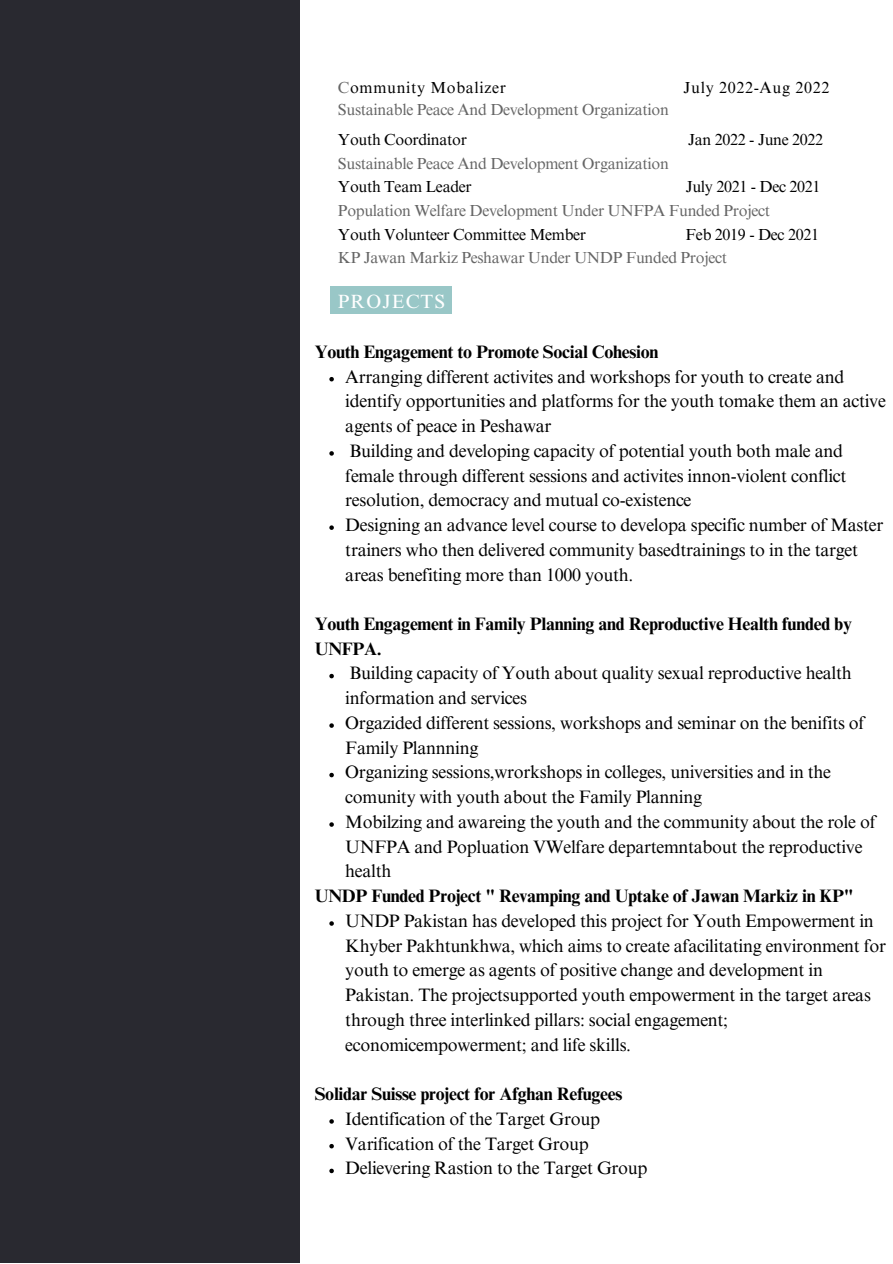
<style>
.page{position:relative;width:893px;height:1264px;background:#fff}
.page>*{position:absolute;margin:0;border:0;box-sizing:border-box;transform-origin:0 0}
.t1{font:19.2px "Times NRMT Pro";letter-spacing:.055em;color:#fff}
.t2{font:18px/24.8px "Times NRMT Pro";letter-spacing:-.015em;color:#000}
.t3{font:700 18px/24.8px "Times NRMT Pro";letter-spacing:-.015em;color:#000}
.t4{font:16.05px "Times NRMT Pro";letter-spacing:-.02em;color:#666}
.t5{font:16.05px "Times NRMT Pro";letter-spacing:-.02em;color:#000}
.t6{font:16.05px "Times NRMT Pro";letter-spacing:.04em;color:#000}
.s1{color:#666}
</style>
<div class="page">
<div style="left:0;top:0;width:300px;height:1262px;background:#292930"></div>
<div style="left:330px;top:286px;width:121px;height:27px;background:#99c7c7"></div>
<svg style="left:329px;top:377px;width:5px;height:4px"></svg>
<svg style="left:329px;top:451px;width:5px;height:4px"></svg>
<svg style="left:329px;top:525px;width:5px;height:5px"></svg>
<svg style="left:329px;top:674px;width:5px;height:4px"></svg>
<svg style="left:329px;top:723px;width:5px;height:4px"></svg>
<svg style="left:329px;top:772px;width:5px;height:5px"></svg>
<svg style="left:329px;top:822px;width:5px;height:4px"></svg>
<svg style="left:329px;top:921px;width:5px;height:4px"></svg>
<svg style="left:329px;top:1119px;width:5px;height:4px"></svg>
<svg style="left:329px;top:1144px;width:5px;height:4px"></svg>
<svg style="left:329px;top:1168px;width:5px;height:5px"></svg>
<p class="t6" style="left:338px;top:82px;width:169px"><span class="s1">C</span>ommunity Mobalizer</p>
<p class="t6" style="left:683px;top:82px;width:147px">July 2022-Aug 2022</p>
<p class="t4" style="left:338px;top:103px;width:332px">Sustainable Peace And Development Organization</p>
<p class="t5" style="left:338px;top:133px;width:130px">Youth Coordinator</p>
<p class="t5" style="left:688px;top:133px;width:136px">Jan 2022 - June 2022</p>
<p class="t4" style="left:338px;top:157px;width:332px">Sustainable Peace And Development Organization</p>
<p class="t5" style="left:338px;top:181px;width:135px">Youth Team Leader</p>
<p class="t5" style="left:685px;top:181px;width:136px">July 2021 - Dec 2021</p>
<p class="t4" style="left:338px;top:204px;width:433px">Population Welfare Development Under UNFPA Funded Project</p>
<p class="t5" style="left:338px;top:228px;width:250px">Youth Volunteer Committee Member</p>
<p class="t5" style="left:685px;top:228px;width:135px">Feb 2019 - Dec 2021</p>
<p class="t4" style="left:338px;top:251px;width:390px">KP Jawan Markiz Peshawar Under UNDP Funded Project</p>
<p class="t1" style="left:338px;top:294px;width:109px">PROJECTS</p>
<p class="t3" style="left:315px;top:341px;width:345px">Youth Engagement to Promote Social Cohesion</p>
<p class="t2" style="left:345px;top:366px;width:542px">Arranging different activites and workshops for youth to create and identify opportunities and platforms for the youth tomake them an active agents of peace in Peshawar</p>
<p class="t2" style="left:345px;top:440px;width:502px">Building and developing capacity of potential youth both male and female through different sessions and activites innon-violent conflict resolution, democracy and mutual co-existence</p>
<p class="t2" style="left:345px;top:514px;width:539px">Designing an advance level course to developa specific number of Master trainers who then delivered community basedtrainings to in the target areas benefiting more than 1000 youth.</p>
<p class="t3" style="left:315px;top:613px;width:538px">Youth Engagement in Family Planning and Reproductive Health funded by<br>UNFPA.</p>
<p class="t2" style="left:345px;top:663px;width:508px">Building capacity of Youth about quality sexual reproductive health information and services</p>
<p class="t2" style="left:345px;top:712px;width:520px">Orgazided different sessions, workshops and seminar on the benifits of<br>Family Plannning</p>
<p class="t2" style="left:345px;top:762px;width:487px">Organizing sessions,wrorkshops in colleges, universities and in the comunity with youth about the Family Planning</p>
<p class="t2" style="left:345px;top:811px;width:532px">Mobilzing and awareing the youth and the community about the role of<br>UNFPA and Popluation VWelfare departemntabout the reproductive health</p>
<p class="t2" style="left:345px;top:910px;width:542px">UNDP Pakistan has developed this project for Youth Empowerment in Khyber Pakhtunkhwa, which aims to create afacilitating environment for youth to emerge as agents of positive change and development in Pakistan. The projectsupported youth empowerment in the target areas through three interlinked pillars: social engagement; economicempowerment; and life skills.</p>
<p class="t3" style="left:315px;top:885px;width:540px">UNDP Funded Project " Revamping and Uptake of Jawan Markiz in KP"</p>
<p class="t3" style="left:315px;top:1083px;width:309px">Solidar Suisse project for Afghan Refugees</p>
<p class="t2" style="left:345px;top:1108px;width:256px">Identification of the Target Group</p>
<p class="t2" style="left:345px;top:1133px;width:245px">Varification of the Target Group</p>
<p class="t2" style="left:345px;top:1157px;width:303px">Delievering Rastion to the Target Group</p>
</div>
